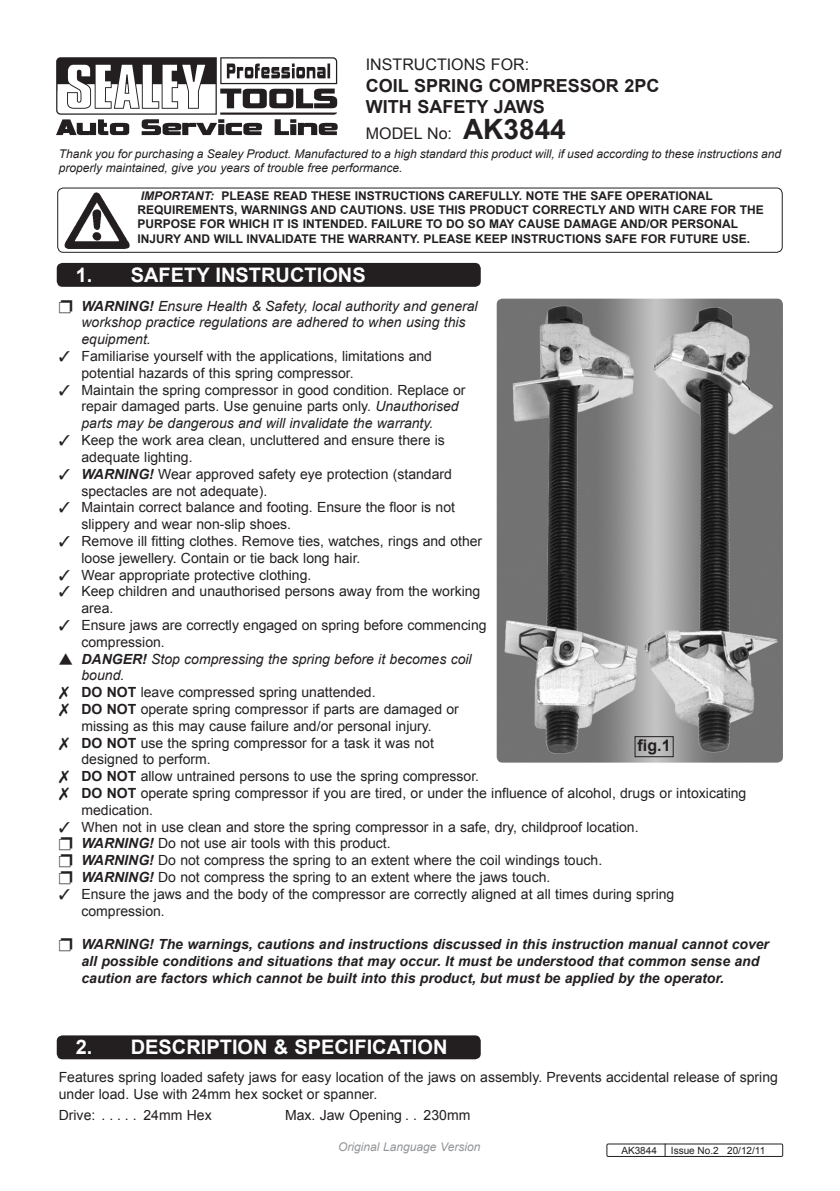
<style>
.page{position:relative;width:840px;height:1191px;background:#fff}
.page>*{position:absolute;margin:0;border:0;box-sizing:border-box;transform-origin:0 0}
.t1{font:700 28px "Arial";color:#231f20}
.Chapter_Header{font:700 20px "Arial";color:#fff}
.t2{font:700 18px "Arial";color:#231f20}
.t3{font:16px "Arial";color:#231f20}
.t4{font:700 16px "Arial";color:#231f20}
.t5{font:14px/16.8px "Arial";color:#231f20}
.t6{font:italic 700 14px/16.8px "Arial";color:#231f20}
.t7{font:italic 14px/16.8px "Arial";color:#231f20}
.t8{font:700 12px/14.4px "Arial";color:#231f20}
.t9{font:italic 12px/14.4px "Arial";color:#231f20}
.t10{font:italic 12px "Arial";color:#939598}
.t11{font:10px "Arial";color:#231f20}
.s1{font-weight:400;font-size:16px}
.s2{font-style:italic}
.s3{font-weight:700}
.s4{font-weight:700;font-style:italic}
</style>
<div class="page">
<div style="left:57px;top:187px;width:725px;height:66px;border:1px solid #231f20;border-radius:6px"></div>
<div style="left:57px;top:263px;width:423px;height:24px;background:#231f20;border-radius:6px"></div>
<img style="left:61px;top:192px;width:71px;height:60px">
<img style="left:57px;top:57px;width:280px;height:79px">
<div style="left:57px;top:1035px;width:423px;height:24px;background:#231f20;border-radius:6px"></div>
<img style="left:496px;top:299px;width:286px;height:463px">
<div style="left:606px;top:1143px;width:176px;height:14px;border:1px solid #231f20"></div>
<div style="left:634px;top:736px;width:39px;height:21px;border:1px solid #231f20"></div>
<p class="t3" style="left:365px;top:54px;width:165px">INSTRUCTIONS FOR:</p>
<p class="t2" style="left:365px;top:74px;width:73px">COIL SPRING</p>
<p class="t2" style="left:488px;top:74px;width:14px">COMPRESSOR</p>
<p class="t2" style="left:624px;top:74px;width:37px">2PC</p>
<p class="t2" style="left:365px;top:95px;width:180px">WITH SAFETY JAWS</p>
<p class="t3" style="left:365px;top:123px;width:26px">Mode</p>
<p class="t1" style="left:413px;top:111px;width:153px"><span class="s1">l n o:</span> AK3844</p>
<p class="t9" style="left:59px;top:147px;width:723px">Thank you for purchasing a Sealey Product. Manufactured to a high standard this product will, if used according to these instructions and properly maintained, give you years of trouble free performance.</p>
<p class="t8" style="left:137px;top:189px;width:627px"><span class="s2">IMPORTANT:</span> PLEASE READ THESE INSTRUCTIONS CAREFULLY. NOTE THE SAFE OPERATIONAL REQUIREMENTS, WARNINGS AND CAUTIONS. USE THIS PRODUCT CORRECTLY AND WITH CARE FOR THE PURPOSE FOR WHICH IT IS INTENDED. FAILURE TO DO SO MAY CAUSE DAMAGE AND/OR PERSONAL INJURY AND WILL INVALIDATE THE WARRANTY. PLEASE KEEP INSTRUCTIONS SAFE FOR FUTURE USE.</p>
<p class="Chapter_Header" style="left:76px;top:262px;width:291px">1. SAFETY INSTRUCTIONS</p>
<p class="t7" style="left:81px;top:297px;width:397px"><span class="s3">WARNING!</span> Ensure Health &amp; Safety, local authority and general workshop practice regulations are adhered to when using this equipment.</p>
<p class="t5" style="left:81px;top:348px;width:352px;text-indent:-23px">✓ Familiarise yourself with the applications, limitations and potential hazards of this spring compressor.</p>
<p class="t5" style="left:81px;top:381px;width:385px;text-indent:-23px">✓ Maintain the spring compressor in good condition. Replace or repair damaged parts. Use genuine parts only. <span class="s2">Unauthorised parts may be dangerous and will invalidate the warranty.</span></p>
<p class="t5" style="left:81px;top:432px;width:365px;text-indent:-23px">✓ Keep the work area clean, uncluttered and ensure there is adequate lighting.</p>
<p class="t5" style="left:81px;top:465px;width:372px;text-indent:-23px">✓ <span class="s4">WARNING!</span> Wear approved safety eye protection (standard spectacles are not adequate).</p>
<p class="t5" style="left:81px;top:499px;width:375px;text-indent:-23px">✓ Maintain correct balance and footing. Ensure the floor is not slippery and wear non-slip shoes.</p>
<p class="t5" style="left:81px;top:533px;width:402px;text-indent:-23px">✓ Remove ill fitting clothes. Remove ties, watches, rings and other loose jewellery. Contain or tie back long hair.</p>
<p class="t5" style="left:59px;top:566px;width:254px">✓ Wear appropriate protective clothing.</p>
<p class="t5" style="left:81px;top:583px;width:400px;text-indent:-23px">✓ Keep children and unauthorised persons away from the working area.</p>
<p class="t5" style="left:81px;top:617px;width:406px;text-indent:-23px">✓ Ensure jaws are correctly engaged on spring before commencing compression.</p>
<p class="t7" style="left:81px;top:650px;width:391px;text-indent:-23px">▲ <span class="s3">DANGER!</span> Stop compressing the spring before it becomes coil bound.</p>
<p class="t5" style="left:81px;top:684px;width:295px"><span class="s3">DO NOT</span> leave compressed spring unattended.</p>
<p class="t5" style="left:81px;top:701px;width:378px"><span class="s3">DO NOT</span> operate spring compressor if parts are damaged or missing as this may cause failure and/or personal injury.</p>
<p class="t5" style="left:81px;top:734px;width:354px"><span class="s3">DO NOT</span> use the spring compressor for a task it was not designed to perform.</p>
<p class="t5" style="left:81px;top:768px;width:399px"><span class="s3">DO NOT</span> allow untrained persons to use the spring compressor.</p>
<p class="t5" style="left:81px;top:785px;width:666px"><span class="s3">DO NOT</span> operate spring compressor if you are tired, or under the influence of alcohol, drugs or intoxicating medication.</p>
<p class="t5" style="left:59px;top:818px;width:581px">✓ When not in use clean and store the spring compressor in a safe, dry, childproof location.</p>
<p class="t5" style="left:81px;top:835px;width:310px"><span class="s4">WARNING!</span> Do not use air tools with this product.</p>
<p class="t5" style="left:81px;top:852px;width:522px"><span class="s4">WARNING!</span> Do not compress the spring to an extent where the coil windings touch.</p>
<p class="t5" style="left:81px;top:869px;width:470px"><span class="s4">WARNING!</span> Do not compress the spring to an extent where the jaws touch.</p>
<p class="t5" style="left:81px;top:885px;width:594px;text-indent:-23px">✓ Ensure the jaws and the body of the compressor are correctly aligned at all times during spring compression.</p>
<p class="t6" style="left:81px;top:936px;width:688px">WARNING! The warnings, cautions and instructions discussed in this instruction manual cannot cover all possible conditions and situations that may occur. It must be understood that common sense and caution are factors which cannot be built into this product, but must be applied by the operator.</p>
<p class="t4" style="left:637px;top:734px;width:34px">FIG.1</p>
<p class="Chapter_Header" style="left:76px;top:1034px;width:32px">2. DESCRIPTION</p>
<p class="Chapter_Header" style="left:273px;top:1034px;width:34px">&amp; SPECIFICATION</p>
<p class="t5" style="left:59px;top:1069px;width:720px">Features spring loaded safety jaws for easy location of the jaws on assembly. Prevents accidental release of spring under load. Use with 24mm hex socket or spanner.</p>
<p class="t5" style="left:59px;top:1107px;width:41px">Drive: ......</p>
<p class="t5" style="left:143px;top:1107px;width:70px">24mm Hex</p>
<p class="t5" style="left:285px;top:1107px;width:186px">Max. Jaw Opening .. 230mm</p>
<p class="t10" style="left:338px;top:1139px;width:144px">Original Language Version</p>
<p class="t11" style="left:621px;top:1143px;width:37px">AK3844</p>
<p class="t11" style="left:670px;top:1143px;width:96px">Issue No.2 20/12/11</p>
</div>
